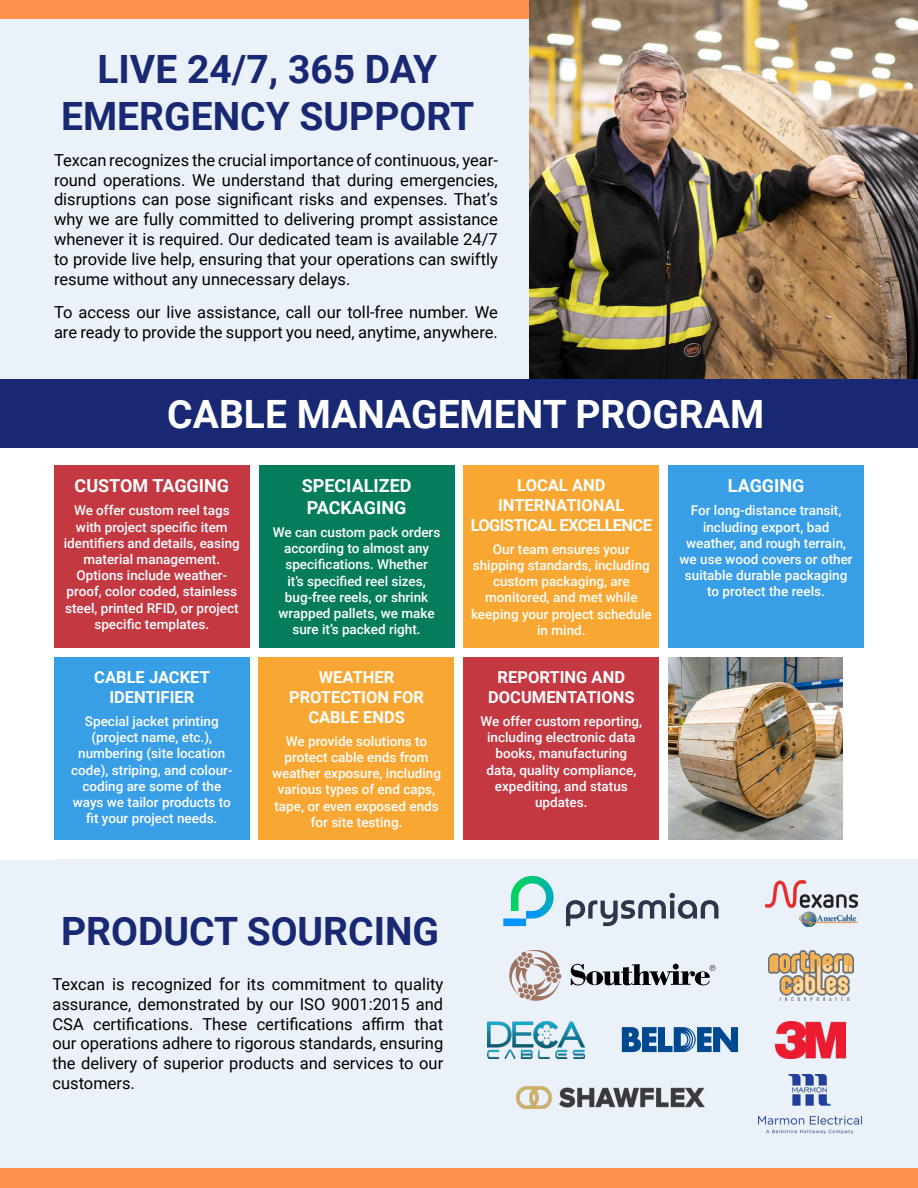
<style>
.page{position:relative;width:918px;height:1188px;background:#fff}
.page>*{position:absolute;margin:0;border:0;box-sizing:border-box;transform-origin:0 0}
.t1{font:700 39px/46.8px "Roboto";color:#182873;text-align:center}
.t2{font:700 39px "Roboto";color:#fff}
.t3{font:700 18px/21.6px "Roboto";color:#fff}
.t4{font:16.5px/19.8px "Roboto";color:#000;text-align:justify}
.t5{font:700 16.5px/19.8px "Roboto";color:#fff;text-align:center}
.t6{font:700 16.5px/19.8px "Roboto";letter-spacing:-.04em;color:#fff;text-align:center}
.t7{font:500 13.5px/16.2px "Roboto";color:#fff;text-align:center}
</style>
<div class="page">
<div style="left:0;top:860px;width:918px;height:309px;background:#eaf1f9"></div>
<img style="left:528px;top:0;width:390px;height:379px">
<div style="left:0;top:379px;width:918px;height:69px;background:#182873"></div>
<div style="left:0;top:0;width:528px;height:19px;background:#ff914c"></div>
<div style="left:0;top:1169px;width:918px;height:19px;background:#ff914c"></div>
<svg style="left:509px;top:950px;width:53px;height:51px"></svg>
<svg style="left:571px;top:964px;width:145px;height:21px"></svg>
<img style="left:768px;top:951px;width:86px;height:49px">
<img style="left:765px;top:880px;width:92px;height:46px">
<img style="left:759px;top:1074px;width:102px;height:59px">
<img style="left:516px;top:1086px;width:189px;height:23px">
<div style="left:54px;top:658px;width:196px;height:182px;background:#389ee6"></div>
<div style="left:258px;top:658px;width:196px;height:182px;background:#f8a732"></div>
<div style="left:464px;top:658px;width:195px;height:182px;background:#c43842"></div>
<div style="left:54px;top:466px;width:196px;height:182px;background:#c43842"></div>
<div style="left:259px;top:466px;width:195px;height:182px;background:#057d5c"></div>
<div style="left:464px;top:466px;width:195px;height:182px;background:#f8a732"></div>
<div style="left:668px;top:466px;width:196px;height:182px;background:#389ee6"></div>
<img style="left:668px;top:658px;width:174px;height:182px">
<div style="left:0;top:19px;width:528px;height:360px;background:#eaf1f9"></div>
<img style="left:487px;top:1021px;width:98px;height:37px">
<svg style="left:622px;top:1027px;width:116px;height:25px"></svg>
<img style="left:775px;top:1021px;width:70px;height:37px">
<svg style="left:566px;top:893px;width:152px;height:33px"></svg>
<svg style="left:511px;top:876px;width:43px;height:43px"></svg>
<div style="left:503px;top:919px;width:23px;height:7px;background:#0093ff"></div>
<h1 class="t1" style="left:61px;top:44px;width:415px">LIVE 24/7, 365 DAY<br>EMERGENCY SUPPORT</h1>
<p class="t4" style="left:54px;top:149px;width:445px">Texcan recognizes the crucial importance of continuous, year&shy;round operations. We understand that during emergencies, disruptions can pose significant risks and expenses. That’s why we are fully committed to delivering prompt assistance whenever it is required. Our dedicated team is available 24/7 to provide live help, ensuring that your operations can swiftly resume without any unnecessary delays.</p>
<p class="t4" style="left:54px;top:301px;width:445px">To access our live assistance, call our toll-free number. We are ready to provide the support you need, anytime, anywhere.</p>
<h1 class="t2" style="left:167px;top:386px;width:598px">CABLE MANAGEMENT PROGRAM</h1>
<h2 class="t3" style="left:75px;top:475px;width:156px">CUSTOM TAGGING</h2>
<p class="t7" style="left:64px;top:502px;width:178px">We offer custom reel tags with project specific item identifiers and details, easing material management.<br>Options include weather&shy;proof, color coded, stainless steel, printed RFID, or project specific templates.</p>
<p class="t5" style="left:94px;top:667px;width:117px">CABLE JACKET<br>IDENTIFIER</p>
<p class="t7" style="left:71px;top:713px;width:163px">Special jacket printing (project name, etc.), numbering (site location code), striping, and colour&shy;coding are some of the ways we tailor products to fit your project needs.</p>
<h2 class="t3" style="left:302px;top:475px;width:111px">SPECIALIZED<br>PACKAGING</h2>
<p class="t7" style="left:273px;top:524px;width:169px">We can custom pack orders according to almost any specifications. Whether<br>it’s specified reel sizes, bug-free reels, or shrink wrapped pallets, we make sure it’s packed right.</p>
<p class="t5" style="left:289px;top:667px;width:137px">WEATHER<br>PROTECTION FOR<br>CABLE ENDS</p>
<p class="t7" style="left:272px;top:732px;width:171px">We provide solutions to protect cable ends from weather exposure, including various types of end caps, tape, or even exposed ends for site testing.</p>
<p class="t6" style="left:471px;top:475px;width:183px">LOCAL AND<br>INTERNATIONAL<br>LOGISTICAL EXCELLENCE</p>
<p class="t7" style="left:471px;top:540px;width:182px">Our team ensures your shipping standards, including custom packaging, are monitored, and met while keeping your project schedule in mind.</p>
<p class="t5" style="left:488px;top:667px;width:148px">REPORTING AND<br>DOCUMENTATIONS</p>
<p class="t7" style="left:481px;top:713px;width:163px">We offer custom reporting, including electronic data books, manufacturing data, quality compliance, expediting, and status updates.</p>
<h2 class="t3" style="left:728px;top:475px;width:78px">LAGGING</h2>
<p class="t7" style="left:680px;top:502px;width:175px">For long-distance transit, including export, bad weather, and rough terrain, we use wood covers or other suitable durable packaging to protect the reels.</p>
<h1 class="t1" style="left:61px;top:906px;width:380px">PRODUCT SOURCING</h1>
<p class="t4" style="left:52px;top:974px;width:392px">Texcan is recognized for its commitment to quality assurance, demonstrated by our ISO 9001:2015 and CSA certifications. These certifications affirm that our operations adhere to rigorous standards, ensuring the delivery of superior products and services to our customers.</p>
</div>
